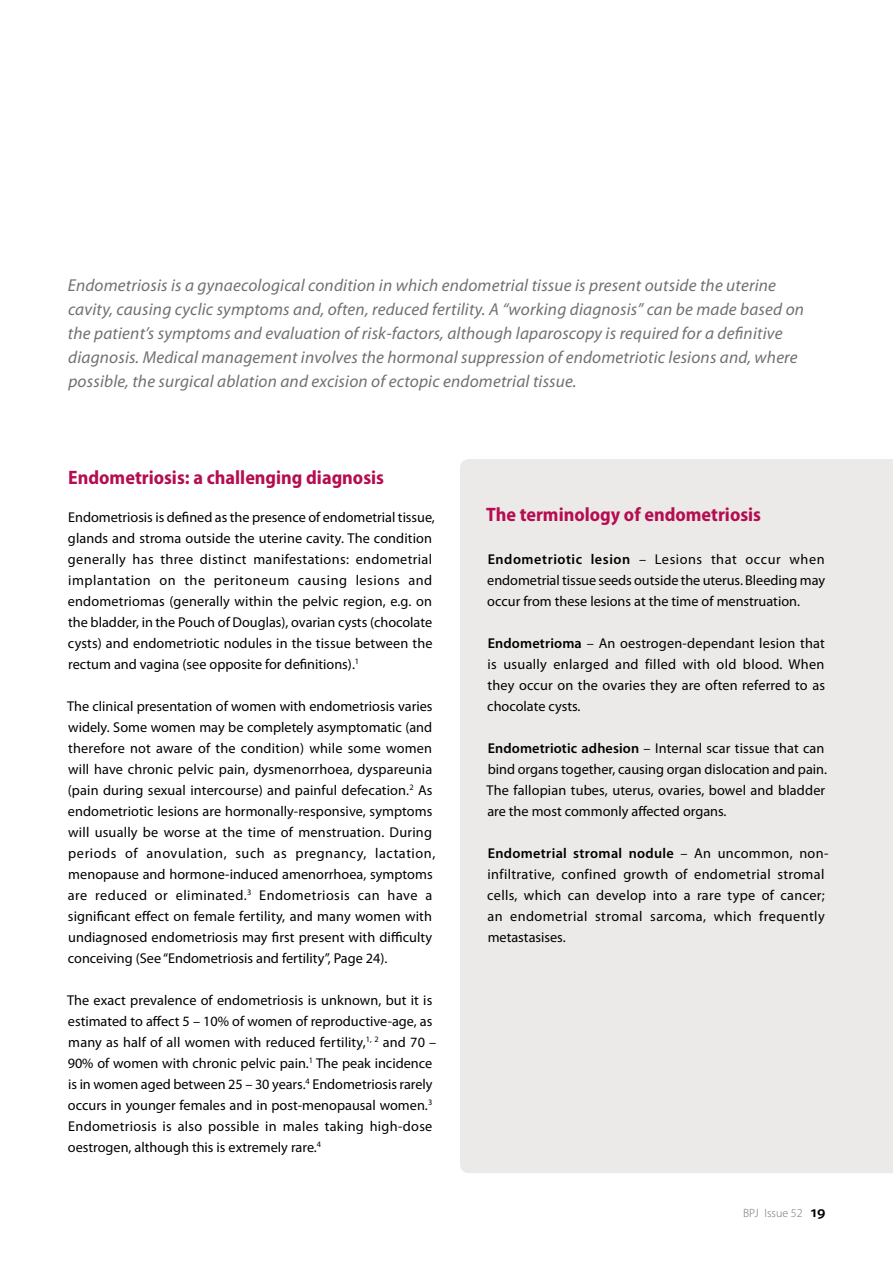
<style>
.page{position:relative;width:893px;height:1263px;background:#fff}
.page>*{position:absolute;margin:0;border:0;box-sizing:border-box;transform-origin:0 0}
.t1{font:700 semi-condensed 19.5px "Myriad Pro";color:#b50d51}
.t2{font:italic 17.25px/24px "Myriad Pro";letter-spacing:.01em;color:#707173}
.t3{font:14.25px/21px "Myriad Pro";letter-spacing:.005em;color:#000}
.t4{font:14.25px/21px "Myriad Pro";letter-spacing:.025em;color:#000}
.t5{font:300 12px "Myriad Pro";color:#707173}
.s1{font-weight:600}
.s2{font-weight:600;font-size:15.75px;color:#000}
</style>
<div class="page">
<div style="left:460px;top:459px;width:433px;height:714px;background:#ece9e9"></div>
<p class="t2" style="left:68px;top:273px;width:738px">Endometriosis is a gynaecological condition in which endometrial tissue is present outside the uterine cavity, causing cyclic symptoms and, often, reduced fertility. A “working diagnosis” can be made based on the patient’s symptoms and evaluation of risk-factors, although laparoscopy is required for a definitive diagnosis. Medical management involves the hormonal suppression of endometriotic lesions and, where possible, the surgical ablation and excision of ectopic endometrial tissue.</p>
<h1 class="t1" style="left:68px;top:466px;width:317px">Endometriosis: a challenging diagnosis</h1>
<p class="t3" style="left:68px;top:506px;width:368px">Endometriosis is defined as the presence of endometrial tissue, glands and stroma outside the uterine cavity. The condition generally has three distinct manifestations: endometrial implantation on the peritoneum causing lesions and endometriomas (generally within the pelvic region, e.g. on the bladder, in the Pouch of Douglas), ovarian cysts (chocolate cysts) and endometriotic nodules in the tissue between the rectum and vagina (see opposite for definitions).<sup>1</sup></p>
<p class="t3" style="left:67px;top:695px;width:370px">The clinical presentation of women with endometriosis varies widely. Some women may be completely asymptomatic (and therefore not aware of the condition) while some women will have chronic pelvic pain, dysmenorrhoea, dyspareunia (pain during sexual intercourse) and painful defecation.<sup>2</sup> As endometriotic lesions are hormonally-responsive, symptoms will usually be worse at the time of menstruation. During periods of anovulation, such as pregnancy, lactation, menopause and hormone-induced amenorrhoea, symptoms are reduced or eliminated.<sup>3</sup> Endometriosis can have a significant effect on female fertility, and many women with undiagnosed endometriosis may first present with difficulty conceiving (See “Endometriosis and fertility”, Page 24).</p>
<p class="t3" style="left:67px;top:990px;width:371px">The exact prevalence of endometriosis is unknown, but it is estimated to affect 5 – 10% of women of reproductive-age, as many as half of all women with reduced fertility,<sup>1,</sup> <sup>2</sup> and 70 – 90% of women with chronic pelvic pain.<sup>1</sup> The peak incidence is in women aged between 25 – 30 years.<sup>4</sup> Endometriosis rarely occurs in younger females and in post-menopausal women.<sup>3<br></sup>Endometriosis is also possible in males taking high-dose oestrogen, although this is extremely rare.<sup>4</sup></p>
<h1 class="t1" style="left:486px;top:504px;width:276px">The terminology of endometriosis</h1>
<p class="t3" style="left:487px;top:548px;width:339px;text-align:justify"><span class="s1">Endometriotic lesion</span> – Lesions that occur when endometrial tissue seeds outside the uterus. Bleeding may occur from these lesions at the time of menstruation.</p>
<p class="t3" style="left:487px;top:633px;width:339px;text-align:justify"><span class="s1">Endometrioma</span> – An oestrogen-dependant lesion that is usually enlarged and filled with old blood. When they occur on the ovaries they are often referred to as chocolate cysts.</p>
<p class="t3" style="left:487px;top:738px;width:342px"><span class="s1">Endometriotic adhesion</span> – Internal scar tissue that can bind organs together, causing organ dislocation and pain.<br>The fallopian tubes, uterus, ovaries, bowel and bladder are the most commonly affected organs.</p>
<p class="t4" style="left:487px;top:843px;width:343px"><span class="s1">Endometrial stromal nodule</span> – An uncommon, non&shy;infiltrative, confined growth of endometrial stromal cells, which can develop into a rare type of cancer; an endometrial stromal sarcoma, which frequently metastasises.</p>
<p class="t5" style="left:743px;top:1206px;width:84px">BPJ Issue 52 <span class="s2">19</span></p>
</div>
